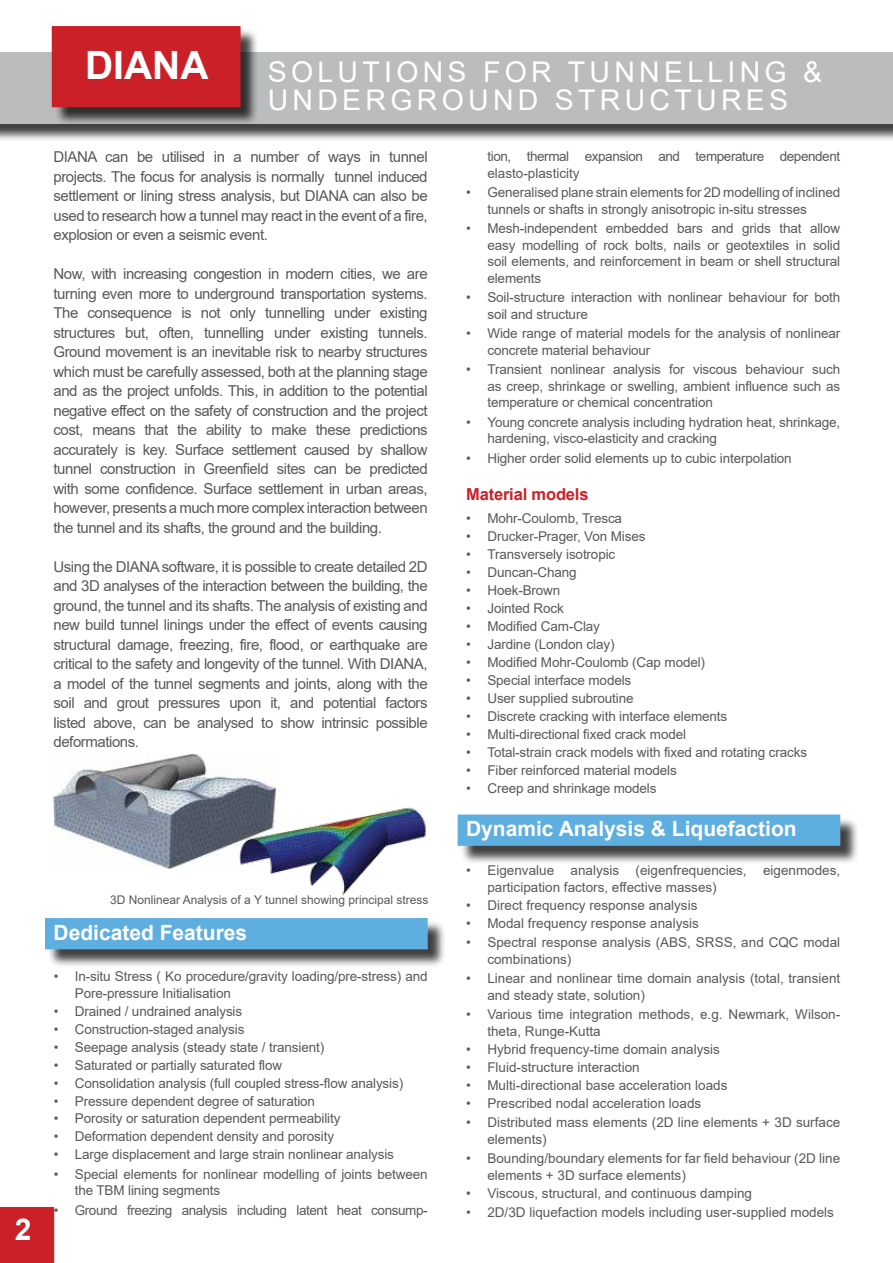
<style>
.page{position:relative;width:893px;height:1263px;background:#fff}
.page>*{position:absolute;margin:0;border:0;box-sizing:border-box;transform-origin:0 0}
.t1{font:700 39px "Arial";color:#fff}
.t2{font:700 30px "Arial";color:#fff}
.t3{font:28.5px/28.5px "Arial";letter-spacing:.15em;color:#fff}
.t4{font:700 21px "Arial";color:#fff}
.t5{font:700 16.5px "Arial";letter-spacing:-.01em;color:#cb2027}
.t6{font:15px/19.5px "Arial";letter-spacing:-.03em;color:#58595b;text-align:justify}
.t7{font:13.5px/16.5px "Arial";letter-spacing:-.01em;color:#58595b}
.t8{font:13.5px/16.5px "Arial";letter-spacing:-.03em;color:#58595b}
.t9{font:12px "Arial";color:#58595b}
</style>
<div class="page">
<div style="left:0;top:1207px;width:54px;height:56px;background:#cb2027"></div>
<img style="left:53px;top:754px;width:224px;height:115px">
<img style="left:237px;top:803px;width:190px;height:93px">
<div style="left:460px;top:817px;width:399px;height:47px;background:#000;opacity:.75"></div>
<div style="left:458px;top:814px;width:382px;height:32px;background:#5eaee0;border:2px solid #5eaee0"></div>
<div style="left:47px;top:920px;width:399px;height:48px;background:#000;opacity:.75"></div>
<div style="left:45px;top:918px;width:383px;height:31px;background:#5eaee0"></div>
<div style="left:0;top:54px;width:893px;height:88px;background:#000;opacity:.75"></div>
<div style="left:0;top:52px;width:893px;height:71px;background:#babcbe"></div>
<div style="left:54px;top:28px;width:205px;height:98px;background:#000;opacity:.75"></div>
<div style="left:52px;top:26px;width:189px;height:81px;background:#cb2027;border:2px solid #cb2027"></div>
<h2 class="t2" style="left:15px;top:1208px;width:18px">2</h2>
<h1 class="t1" style="left:85px;top:38px;width:125px">DIANA</h1>
<h3 class="t3" style="left:268px;top:57px;width:556px">SOLUTIONS FOR TUNNELLING &amp;<br>UNDERGROUND STRUCTURES</h3>
<p class="t6" style="left:54px;top:147px;width:376px">DIANA can be utilised in a number of ways in tunnel projects. The focus for analysis is normally tunnel induced settlement or lining stress analysis, but DIANA can also be used to research how a tunnel may react in the event of a fire, explosion or even a seismic event.</p>
<p class="t6" style="left:54px;top:264px;width:376px">Now, with increasing congestion in modern cities, we are turning even more to underground transportation systems.<br>The consequence is not only tunnelling under existing structures but, often, tunnelling under existing tunnels.<br>Ground movement is an inevitable risk to nearby structures which must be carefully assessed, both at the planning stage and as the project unfolds. This, in addition to the potential negative effect on the safety of construction and the project cost, means that the ability to make these predictions accurately is key. Surface settlement caused by shallow tunnel construction in Greenfield sites can be predicted with some confidence. Surface settlement in urban areas, however, presents a much more complex interaction between the tunnel and its shafts, the ground and the building.</p>
<p class="t6" style="left:54px;top:557px;width:376px">Using the DIANA software, it is possible to create detailed 2D and 3D analyses of the interaction between the building, the ground, the tunnel and its shafts. The analysis of existing and new build tunnel linings under the effect of events causing structural damage, freezing, fire, flood, or earthquake are critical to the safety and longevity of the tunnel. With DIANA, a model of the tunnel segments and joints, along with the soil and grout pressures upon it, and potential factors listed above, can be analysed to show intrinsic possible deformations.</p>
<p class="t9" style="left:110px;top:891px;width:320px">3D Nonlinear Analysis of a Y tunnel showing principal stress</p>
<h3 class="t4" style="left:54px;top:918px;width:195px">Dedicated Features</h3>
<p class="t7" style="left:75px;top:968px;width:354px;text-indent:-21px">• In-situ Stress ( Ko procedure/gravity loading/pre-stress) and<br>Pore-pressure Initialisation</p>
<p class="t7" style="left:54px;top:1002px;width:190px">• Drained / undrained analysis</p>
<p class="t7" style="left:54px;top:1020px;width:192px">• Construction-staged analysis</p>
<p class="t7" style="left:54px;top:1038px;width:272px">• Seepage analysis (steady state / transient)</p>
<p class="t7" style="left:54px;top:1056px;width:230px">• Saturated or partially saturated flow</p>
<p class="t7" style="left:54px;top:1074px;width:351px">• Consolidation analysis (full coupled stress-flow analysis)</p>
<p class="t7" style="left:54px;top:1092px;width:263px">• Pressure dependent degree of saturation</p>
<p class="t7" style="left:54px;top:1110px;width:288px">• Porosity or saturation dependent permeability</p>
<p class="t7" style="left:54px;top:1128px;width:282px">• Deformation dependent density and porosity</p>
<p class="t7" style="left:54px;top:1146px;width:342px">• Large displacement and large strain nonlinear analysis</p>
<p class="t7" style="left:75px;top:1166px;width:354px;text-indent:-21px">• Special elements for nonlinear modelling of joints between the TBM lining segments</p>
<p class="t8" style="left:54px;top:1202px;width:376px">• Ground freezing analysis including latent heat consump-</p>
<p class="t8" style="left:487px;top:148px;width:354px">tion, thermal expansion and temperature dependent elasto-plasticity</p>
<p class="t7" style="left:487px;top:184px;width:354px;text-indent:-21px">• Generalised plane strain elements for 2D modelling of inclined tunnels or shafts in strongly anisotropic in-situ stresses</p>
<p class="t7" style="left:487px;top:220px;width:354px;text-align:justify;text-indent:-21px">• Mesh-independent embedded bars and grids that allow easy modelling of rock bolts, nails or geotextiles in solid soil elements, and reinforcement in beam or shell structural elements</p>
<p class="t7" style="left:487px;top:289px;width:354px;text-indent:-21px">• Soil-structure interaction with nonlinear behaviour for both soil and structure</p>
<p class="t7" style="left:487px;top:325px;width:354px;text-indent:-21px">• Wide range of material models for the analysis of nonlinear concrete material behaviour</p>
<p class="t7" style="left:487px;top:361px;width:354px;text-align:justify;text-indent:-21px">• Transient nonlinear analysis for viscous behaviour such as creep, shrinkage or swelling, ambient influence such as temperature or chemical concentration</p>
<p class="t7" style="left:487px;top:413px;width:354px;text-indent:-21px">• Young concrete analysis including hydration heat, shrinkage, hardening, visco-elasticity and cracking</p>
<p class="t7" style="left:466px;top:449px;width:327px">• Higher order solid elements up to cubic interpolation</p>
<p class="t5" style="left:466px;top:483px;width:124px">Material models</p>
<p class="t7" style="left:466px;top:510px;width:157px">• Mohr-Coulomb, Tresca</p>
<p class="t7" style="left:466px;top:528px;width:181px">• Drucker-Prager, Von Mises</p>
<p class="t7" style="left:466px;top:546px;width:151px">• Transversely isotropic</p>
<p class="t7" style="left:466px;top:564px;width:112px">• Duncan-Chang</p>
<p class="t7" style="left:466px;top:582px;width:96px">• Hoek-Brown</p>
<p class="t7" style="left:466px;top:600px;width:99px">• Jointed Rock</p>
<p class="t7" style="left:466px;top:618px;width:135px">• Modified Cam-Clay</p>
<p class="t7" style="left:466px;top:636px;width:150px">• Jardine (London clay)</p>
<p class="t7" style="left:466px;top:654px;width:240px">• Modified Mohr-Coulomb (Cap model)</p>
<p class="t7" style="left:466px;top:672px;width:167px">• Special interface models</p>
<p class="t7" style="left:466px;top:690px;width:169px">• User supplied subroutine</p>
<p class="t7" style="left:466px;top:708px;width:263px">• Discrete cracking with interface elements</p>
<p class="t7" style="left:466px;top:726px;width:221px">• Multi-directional fixed crack model</p>
<p class="t7" style="left:466px;top:744px;width:342px">• Total-strain crack models with fixed and rotating cracks</p>
<p class="t7" style="left:466px;top:762px;width:212px">• Fiber reinforced material models</p>
<p class="t7" style="left:466px;top:780px;width:192px">• Creep and shrinkage models</p>
<h3 class="t4" style="left:466px;top:814px;width:332px">Dynamic Analysis &amp; Liquefaction</h3>
<p class="t7" style="left:487px;top:862px;width:354px;text-indent:-21px">• Eigenvalue analysis (eigenfrequencies, eigenmodes, participation factors, effective masses)</p>
<p class="t7" style="left:466px;top:897px;width:233px">• Direct frequency response analysis</p>
<p class="t7" style="left:466px;top:914px;width:234px">• Modal frequency response analysis</p>
<p class="t7" style="left:487px;top:934px;width:354px;text-indent:-21px">• Spectral response analysis (ABS, SRSS, and CQC modal combinations)</p>
<p class="t7" style="left:487px;top:970px;width:354px;text-indent:-21px">• Linear and nonlinear time domain analysis (total, transient and steady state, solution)</p>
<p class="t7" style="left:487px;top:1006px;width:354px;text-indent:-21px">• Various time integration methods, e.g. Newmark, Wilson&shy;theta, Runge-Kutta</p>
<p class="t7" style="left:466px;top:1040px;width:255px">• Hybrid frequency-time domain analysis</p>
<p class="t7" style="left:466px;top:1058px;width:175px">• Fluid-structure interaction</p>
<p class="t7" style="left:466px;top:1076px;width:263px">• Multi-directional base acceleration loads</p>
<p class="t7" style="left:466px;top:1094px;width:237px">• Prescribed nodal acceleration loads</p>
<p class="t7" style="left:487px;top:1114px;width:354px;text-indent:-21px">• Distributed mass elements (2D line elements + 3D surface elements)</p>
<p class="t7" style="left:487px;top:1150px;width:354px;text-indent:-21px">• Bounding/boundary elements for far field behaviour (2D line elements + 3D surface elements)</p>
<p class="t7" style="left:466px;top:1184px;width:287px">• Viscous, structural, and continuous damping</p>
<p class="t7" style="left:466px;top:1204px;width:369px">• 2D/3D liquefaction models including user-supplied models</p>
</div>
